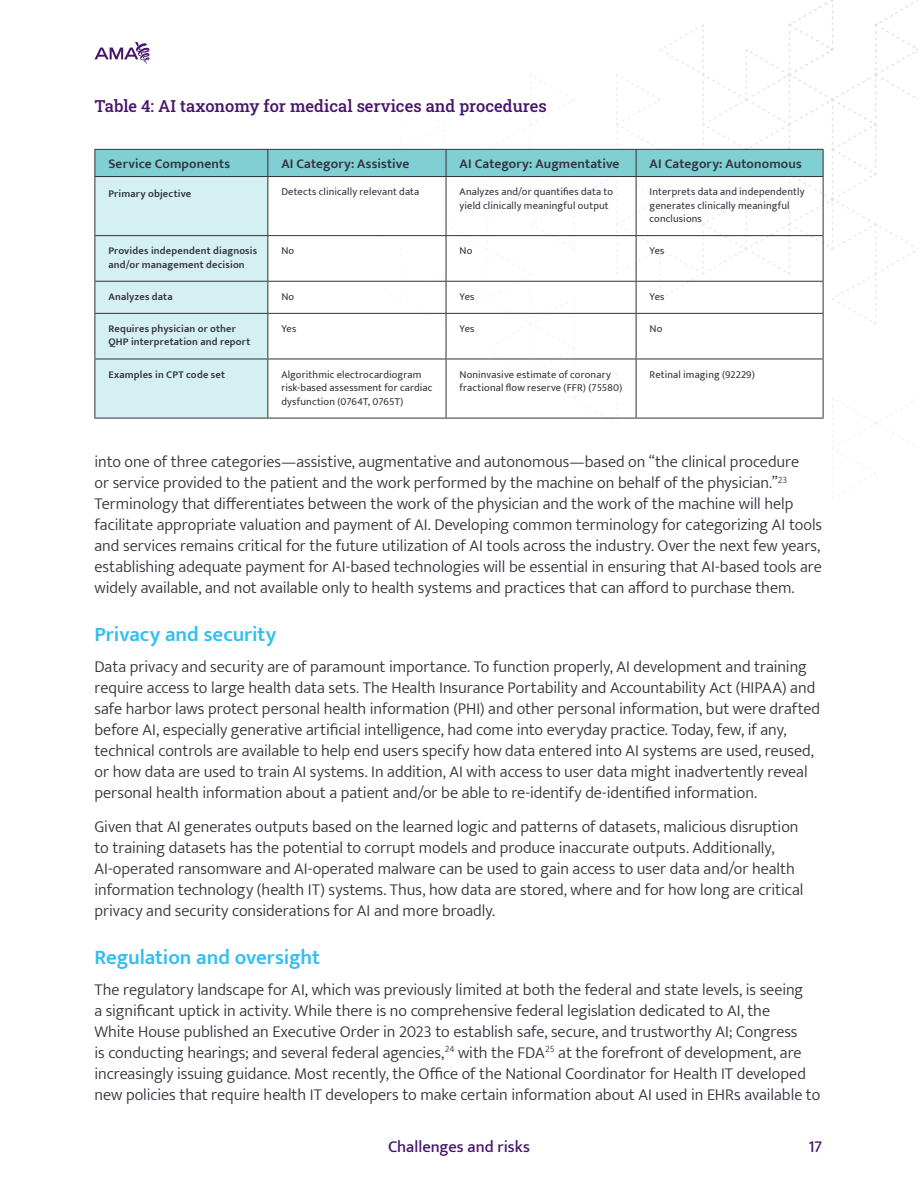
<style>
.page{position:relative;width:918px;height:1188px;background:#fff}
.page>*{position:absolute;margin:0;border:0;box-sizing:border-box;transform-origin:0 0}
.Content_Subhead{font:600 21px "Mukta";letter-spacing:-.005em;color:#32bef2}
.Content_Body{font:300 16.5px/21px "Mukta";letter-spacing:-.005em;color:#32323c}
.Content_Body-2{font:500 16.5px "Roboto Slab";color:#46166b}
.t1{font:500 16.5px "Mukta";color:#46166b}
.Content_Body-3{font:600 13.5px "Mukta";letter-spacing:.01em;color:#32323c}
.Content_Body-4{font:10.5px/13.5px "Mukta";letter-spacing:.015em;color:#32323c}
.Content_Body-5{font:600 10.5px/13.5px "Mukta";letter-spacing:.015em;color:#32323c}
</style>
<div class="page">
<svg style="left:94px;top:0;width:824px;height:475px"></svg>
<hr style="left:94px;top:176px;width:174px;height:1px;background:#32323c">
<hr style="left:94px;top:177px;width:1px;height:58px;background:#32323c">
<hr style="left:268px;top:176px;width:178px;height:1px;background:#32323c">
<hr style="left:267px;top:177px;width:1px;height:58px;background:#32323c">
<hr style="left:446px;top:176px;width:190px;height:1px;background:#32323c">
<hr style="left:446px;top:177px;width:1px;height:58px;background:#32323c">
<hr style="left:636px;top:176px;width:187px;height:1px;background:#32323c">
<hr style="left:636px;top:177px;width:1px;height:58px;background:#32323c">
<hr style="left:823px;top:177px;width:1px;height:58px;background:#32323c">
<hr style="left:94px;top:235px;width:174px;height:1px;background:#32323c">
<hr style="left:94px;top:236px;width:1px;height:45px;background:#32323c">
<hr style="left:268px;top:235px;width:178px;height:1px;background:#32323c">
<hr style="left:267px;top:236px;width:1px;height:45px;background:#32323c">
<hr style="left:446px;top:235px;width:190px;height:1px;background:#32323c">
<hr style="left:446px;top:236px;width:1px;height:45px;background:#32323c">
<hr style="left:636px;top:235px;width:187px;height:1px;background:#32323c">
<hr style="left:636px;top:236px;width:1px;height:45px;background:#32323c">
<hr style="left:823px;top:236px;width:1px;height:45px;background:#32323c">
<hr style="left:94px;top:281px;width:174px;height:1px;background:#32323c">
<hr style="left:94px;top:282px;width:1px;height:31px;background:#32323c">
<hr style="left:268px;top:281px;width:178px;height:1px;background:#32323c">
<hr style="left:267px;top:282px;width:1px;height:31px;background:#32323c">
<hr style="left:446px;top:281px;width:190px;height:1px;background:#32323c">
<hr style="left:446px;top:282px;width:1px;height:31px;background:#32323c">
<hr style="left:636px;top:281px;width:187px;height:1px;background:#32323c">
<hr style="left:636px;top:282px;width:1px;height:31px;background:#32323c">
<hr style="left:823px;top:282px;width:1px;height:31px;background:#32323c">
<hr style="left:94px;top:313px;width:174px;height:1px;background:#32323c">
<hr style="left:94px;top:314px;width:1px;height:45px;background:#32323c">
<hr style="left:268px;top:313px;width:178px;height:1px;background:#32323c">
<hr style="left:267px;top:314px;width:1px;height:45px;background:#32323c">
<hr style="left:446px;top:313px;width:190px;height:1px;background:#32323c">
<hr style="left:446px;top:314px;width:1px;height:45px;background:#32323c">
<hr style="left:636px;top:313px;width:187px;height:1px;background:#32323c">
<hr style="left:636px;top:314px;width:1px;height:45px;background:#32323c">
<hr style="left:823px;top:314px;width:1px;height:45px;background:#32323c">
<hr style="left:94px;top:359px;width:174px;height:1px;background:#32323c">
<hr style="left:94px;top:359px;width:1px;height:59px;background:#32323c">
<hr style="left:268px;top:359px;width:178px;height:1px;background:#32323c">
<hr style="left:267px;top:359px;width:1px;height:59px;background:#32323c">
<hr style="left:446px;top:359px;width:190px;height:1px;background:#32323c">
<hr style="left:446px;top:359px;width:1px;height:59px;background:#32323c">
<hr style="left:636px;top:359px;width:187px;height:1px;background:#32323c">
<hr style="left:636px;top:359px;width:1px;height:59px;background:#32323c">
<hr style="left:823px;top:359px;width:1px;height:59px;background:#32323c">
<hr style="left:94px;top:418px;width:174px;height:1px;background:#32323c">
<hr style="left:268px;top:418px;width:178px;height:1px;background:#32323c">
<hr style="left:446px;top:418px;width:190px;height:1px;background:#32323c">
<hr style="left:636px;top:418px;width:187px;height:1px;background:#32323c">
<p class="Content_Body-2" style="left:94px;top:94px;width:454px">Table 4: AI taxonomy for medical services and procedures</p>
<p class="Content_Body-3" style="left:108px;top:155px;width:123px">Service Components</p>
<p class="Content_Body-3" style="left:281px;top:155px;width:130px">AI Category: Assistive</p>
<p class="Content_Body-3" style="left:460px;top:155px;width:161px">AI Category: Augmentative</p>
<p class="Content_Body-3" style="left:650px;top:155px;width:154px">AI Category: Autonomous</p>
<p class="Content_Body-5" style="left:108px;top:186px;width:84px">Primary objective</p>
<p class="Content_Body-4" style="left:281px;top:185px;width:140px">Detects clinically relevant data</p>
<p class="Content_Body-4" style="left:460px;top:185px;width:155px">Analyzes and/or quantifies data to yield clinically meaningful output</p>
<p class="Content_Body-4" style="left:650px;top:185px;width:156px">Interprets data and independently generates clinically meaningful conclusions</p>
<p class="Content_Body-5" style="left:108px;top:244px;width:150px">Provides independent diagnosis and/or management decision</p>
<p class="Content_Body-4" style="left:281px;top:244px;width:14px">No</p>
<p class="Content_Body-4" style="left:460px;top:244px;width:14px">No</p>
<p class="Content_Body-4" style="left:650px;top:244px;width:16px">Yes</p>
<p class="Content_Body-5" style="left:108px;top:289px;width:66px">Analyzes data</p>
<p class="Content_Body-4" style="left:281px;top:289px;width:14px">No</p>
<p class="Content_Body-4" style="left:460px;top:289px;width:16px">Yes</p>
<p class="Content_Body-4" style="left:650px;top:289px;width:16px">Yes</p>
<p class="Content_Body-5" style="left:108px;top:322px;width:144px">Requires physician or other<br>QHP interpretation and report</p>
<p class="Content_Body-4" style="left:281px;top:322px;width:16px">Yes</p>
<p class="Content_Body-4" style="left:460px;top:322px;width:16px">Yes</p>
<p class="Content_Body-4" style="left:650px;top:322px;width:14px">No</p>
<p class="Content_Body-5" style="left:108px;top:367px;width:118px">Examples in CPT code set</p>
<p class="Content_Body-4" style="left:281px;top:367px;width:153px">Algorithmic electrocardiogram risk-based assessment for cardiac dysfunction (0764T, 0765T)</p>
<p class="Content_Body-4" style="left:460px;top:367px;width:164px">Noninvasive estimate of coronary fractional flow reserve (FFR) (75580)</p>
<p class="Content_Body-4" style="left:650px;top:367px;width:107px">Retinal imaging (92229)</p>
<p class="Content_Body" style="left:94px;top:451px;width:729px">into one of three categories—assistive, augmentative and autonomous—based on “the clinical procedure<br>or service provided to the patient and the work performed by the machine on behalf of the physician.”<sup>23<br></sup>Terminology that differentiates between the work of the physician and the work of the machine will help facilitate appropriate valuation and payment of AI. Developing common terminology for categorizing AI tools and services remains critical for the future utilization of AI tools across the industry. Over the next few years, establishing adequate payment for AI-based technologies will be essential in ensuring that AI-based tools are widely available, and not available only to health systems and practices that can afford to purchase them.</p>
<p class="Content_Subhead" style="left:94px;top:621px;width:183px">Privacy and security</p>
<p class="Content_Body" style="left:94px;top:656px;width:727px">Data privacy and security are of paramount importance. To function properly, AI development and training require access to large health data sets. The Health Insurance Portability and Accountability Act (HIPAA) and safe harbor laws protect personal health information (PHI) and other personal information, but were drafted before AI, especially generative artificial intelligence, had come into everyday practice. Today, few, if any, technical controls are available to help end users specify how data entered into AI systems are used, reused, or how data are used to train AI systems. In addition, AI with access to user data might inadvertently reveal personal health information about a patient and/or be able to re-identify de-identified information.</p>
<p class="Content_Body" style="left:94px;top:816px;width:710px">Given that AI generates outputs based on the learned logic and patterns of datasets, malicious disruption to training datasets has the potential to corrupt models and produce inaccurate outputs. Additionally, AI-operated ransomware and AI-operated malware can be used to gain access to user data and/or health information technology (health IT) systems. Thus, how data are stored, where and for how long are critical privacy and security considerations for AI and more broadly.</p>
<p class="Content_Subhead" style="left:94px;top:945px;width:227px">Regulation and oversight</p>
<p class="Content_Body" style="left:94px;top:979px;width:727px">The regulatory landscape for AI, which was previously limited at both the federal and state levels, is seeing<br>a significant uptick in activity. While there is no comprehensive federal legislation dedicated to AI, the<br>White House published an Executive Order in 2023 to establish safe, secure, and trustworthy AI; Congress<br>is conducting hearings; and several federal agencies,<sup>24</sup> with the FDA<sup>25</sup> at the forefront of development, are increasingly issuing guidance. Most recently, the Office of the National Coordinator for Health IT developed new policies that require health IT developers to make certain information about AI used in EHRs available to</p>
<p class="t1" style="left:388px;top:1137px;width:143px">Challenges and risks</p>
<p class="t1" style="left:808px;top:1137px;width:16px">17</p>
</div>
